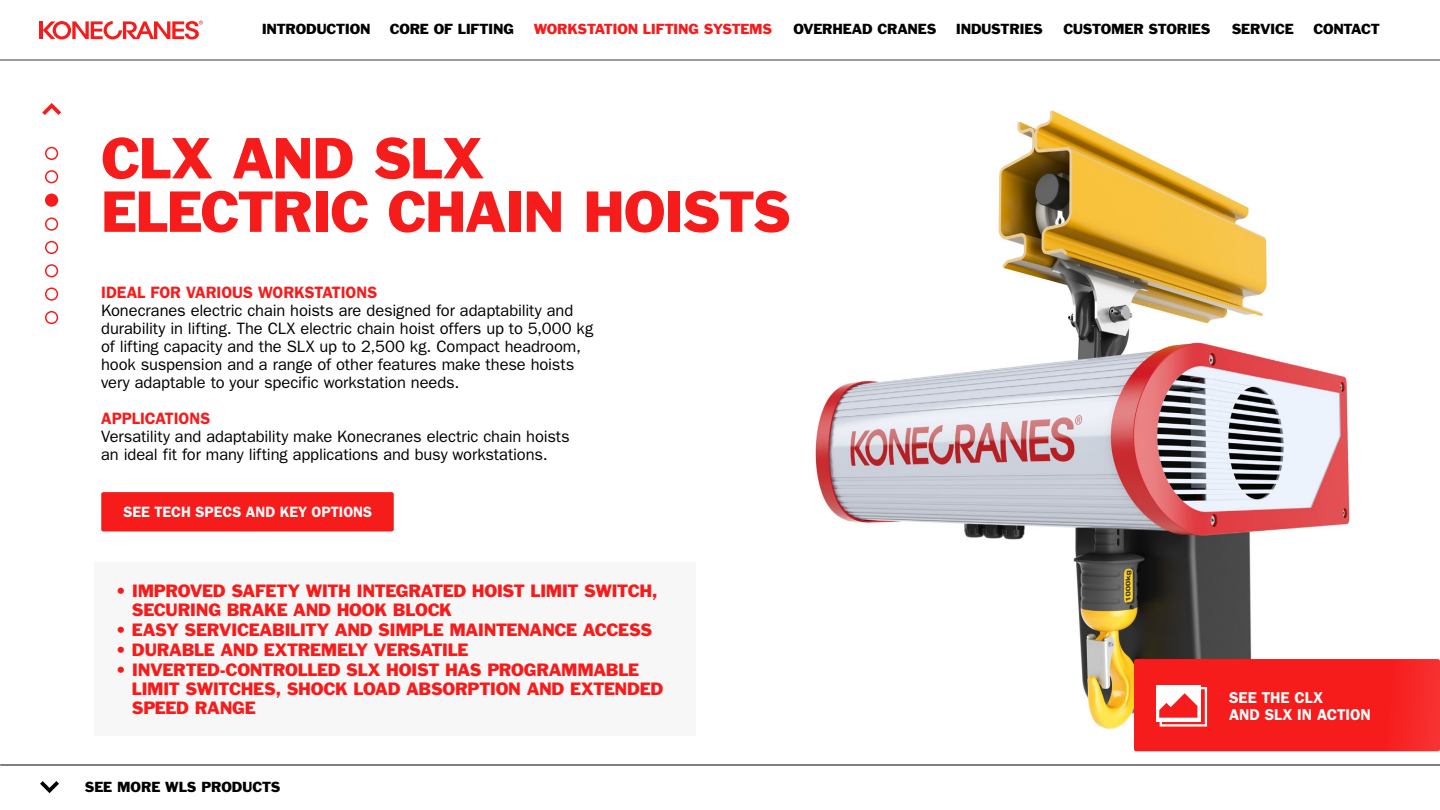
<style>
.page{position:relative;width:1440px;height:810px;background:#fff}
.page>*{position:absolute;margin:0;border:0;box-sizing:border-box;transform-origin:0 0}
.t1{font:53.4px/53.4px "Franklin Gothic Std";letter-spacing:-.03em;color:#f71c1c}
.t2{font:16.5px/18px "ITC Franklin Gothic Std";letter-spacing:-.005em;color:#000}
.t3{font:16.5px/18.8px "Franklin Gothic Std";letter-spacing:-.025em;color:#f71c1c}
.t4{font:600 16.5px "ITC Franklin Gothic Std";letter-spacing:-.005em;color:#f71c1c}
.t5{font:600 15.75px/17.2px "ITC Franklin Gothic Std";letter-spacing:-.005em;color:#fff}
.t6{font:600 15px "ITC Franklin Gothic Std";color:#fff}
.t7{font:13.5px "Franklin Gothic Std";letter-spacing:-.015em;color:#000}
.t8{font:13.5px "Franklin Gothic Std";letter-spacing:-.03em;color:#f71c1c}
</style>
<div class="page">
<div style="left:101px;top:492px;width:293px;height:39px;background:#f71c1c;border-radius:2px"></div>
<div style="left:94px;top:562px;width:602px;height:174px;background:#f6f6f6"></div>
<img style="left:815px;top:110px;width:535px;height:619px">
<svg style="left:42px;top:103px;width:19px;height:12px"></svg>
<svg style="left:40px;top:781px;width:19px;height:12px"></svg>
<hr style="left:0;top:765px;width:1440px;height:1px;background:#000">
<div style="left:1134px;top:659px;width:306px;height:92px;background:#f71c1c;border-radius:2px"></div>
<div style="left:1160px;top:687px;width:47px;height:40px;border:2px solid #fff"></div>
<div style="left:1156px;top:685px;width:44px;height:37px;background:#fff"></div>
<svg style="left:1159px;top:693px;width:38px;height:25px"></svg>
<div style="left:45px;top:170px;width:13px;height:13px;border:2px solid #f71c1c;border-radius:50%"></div>
<div style="left:45px;top:147px;width:13px;height:13px;border:2px solid #f71c1c;border-radius:50%"></div>
<div style="left:46px;top:194px;width:11px;height:12px;background:#f71c1c;border-radius:50%"></div>
<div style="left:45px;top:194px;width:13px;height:13px;border:2px solid #f71c1c;border-radius:50%"></div>
<div style="left:45px;top:241px;width:13px;height:13px;border:2px solid #f71c1c;border-radius:50%"></div>
<div style="left:45px;top:218px;width:13px;height:13px;border:2px solid #f71c1c;border-radius:50%"></div>
<div style="left:45px;top:264px;width:13px;height:13px;border:2px solid #f71c1c;border-radius:50%"></div>
<div style="left:45px;top:287px;width:13px;height:14px;border:2px solid #f71c1c;border-radius:50%"></div>
<div style="left:45px;top:311px;width:13px;height:13px;border:2px solid #f71c1c;border-radius:50%"></div>
<hr style="left:0;top:60px;width:1440px;height:1px;background:#3b3b3b">
<hr style="left:40px;top:21px;width:3px;height:18px;background:#f71c1c">
<svg style="left:43px;top:21px;width:160px;height:18px"></svg>
<p class="t7" style="left:262px;top:20px;width:110px">INTRODUCTION</p>
<p class="t7" style="left:390px;top:20px;width:126px">CORE OF LIFTING</p>
<p class="t8" style="left:534px;top:20px;width:240px">WORKSTATION LIFTING SYSTEMS</p>
<p class="t7" style="left:793px;top:20px;width:145px">OVERHEAD CRANES</p>
<p class="t7" style="left:956px;top:20px;width:89px">INDUSTRIES</p>
<p class="t7" style="left:1063px;top:20px;width:149px">CUSTOMER STORIES</p>
<p class="t7" style="left:1232px;top:20px;width:63px">SERVICE</p>
<p class="t7" style="left:1313px;top:20px;width:68px">CONTACT</p>
<h1 class="t1" style="left:101px;top:131px;width:692px">CLX AND SLX<br>ELECTRIC CHAIN HOISTS</h1>
<p class="t4" style="left:101px;top:283px;width:278px">IDEAL FOR VARIOUS WORKSTATIONS</p>
<p class="t2" style="left:101px;top:302px;width:494px">Konecranes electric chain hoists are designed for adaptability and durability in lifting. The CLX electric chain hoist offers up to 5,000 kg of lifting capacity and the SLX up to 2,500 kg. Compact headroom, hook suspension and a range of other features make these hoists very adaptable to your specific workstation needs.</p>
<p class="t4" style="left:101px;top:409px;width:111px">APPLICATIONS</p>
<p class="t2" style="left:101px;top:428px;width:470px">Versatility and adaptability make Konecranes electric chain hoists an ideal fit for many lifting applications and busy workstations.</p>
<p class="t6" style="left:123px;top:503px;width:250px">SEE TECH SPECS AND KEY OPTIONS</p>
<p class="t3" style="left:132px;top:581px;width:527px;text-indent:-15px">• IMPROVED SAFETY WITH INTEGRATED HOIST LIMIT SWITCH,<br>SECURING BRAKE AND HOOK BLOCK</p>
<p class="t3" style="left:117px;top:620px;width:537px">• EASY SERVICEABILITY AND SIMPLE MAINTENANCE ACCESS</p>
<p class="t3" style="left:117px;top:640px;width:353px">• DURABLE AND EXTREMELY VERSATILE</p>
<p class="t3" style="left:132px;top:661px;width:533px;text-indent:-15px">• INVERTED-CONTROLLED SLX HOIST HAS PROGRAMMABLE<br>LIMIT SWITCHES, SHOCK LOAD ABSORPTION AND EXTENDED<br>SPEED RANGE</p>
<p class="t7" style="left:85px;top:779px;width:197px">SEE MORE WLS PRODUCTS</p>
<p class="t5" style="left:1229px;top:689px;width:143px">SEE THE CLX<br>AND SLX IN ACTION</p>
</div>
